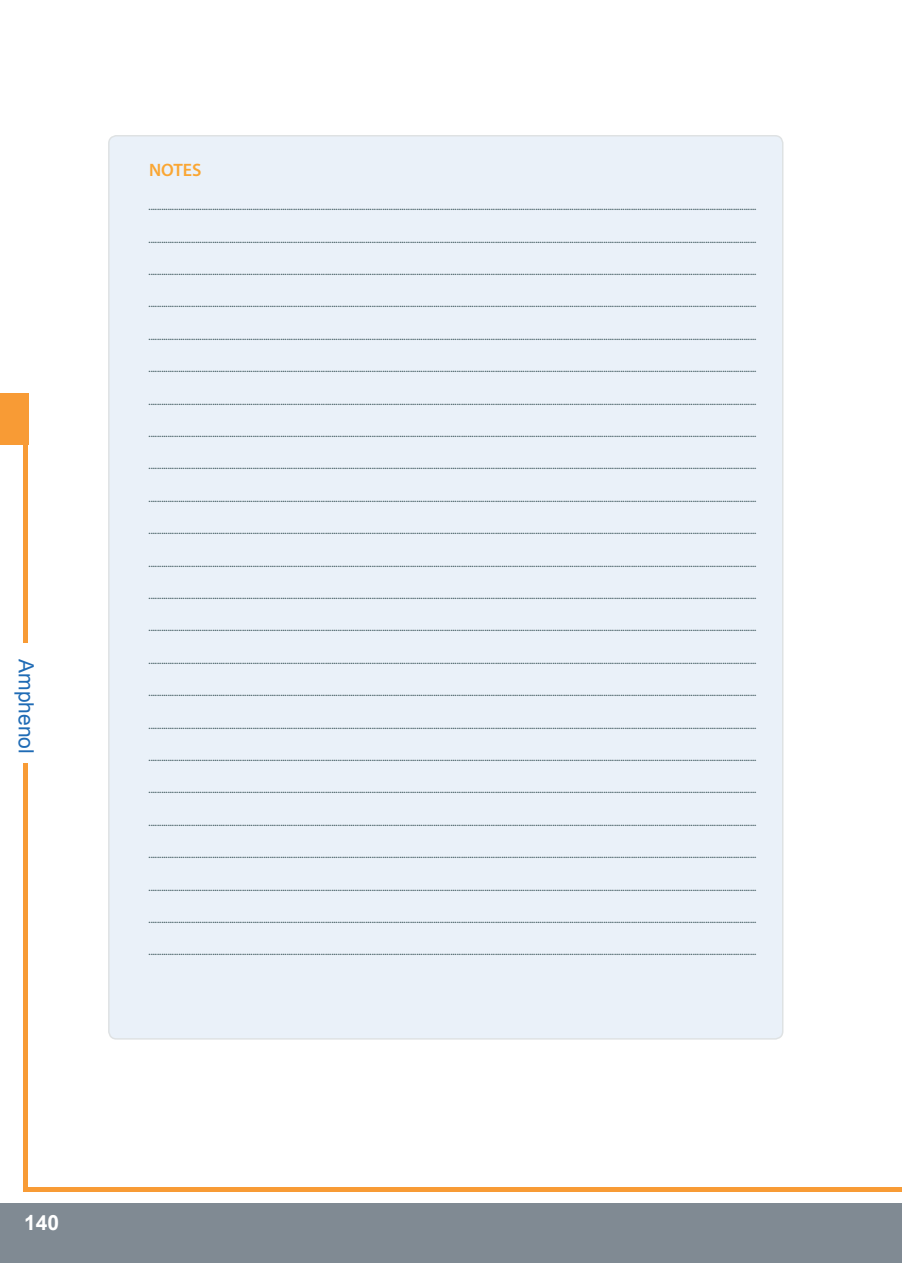
<style>
.page{position:relative;width:902px;height:1263px;background:#fff}
.page>*{position:absolute;margin:0;border:0;box-sizing:border-box;transform-origin:0 0}
.t1{font:21px "Arial";color:#1f6bb5}
.t2{font:700 21px "Arial";color:#fff}
.t3{font:600 18px "Myriad Pro";color:#faa633}
.t4{font:600 9px "Myriad Pro";color:#476065}
</style>
<div class="page">
<div style="left:0;top:394px;width:28px;height:51px;background:#f89b35"></div>
<div style="left:0;top:1204px;width:901px;height:59px;background:#808a93"></div>
<hr style="left:24px;top:1187px;width:877px;height:4px;background:#f89b35">
<hr style="left:24px;top:394px;width:4px;height:797px;background:#f89b35">
<div style="left:11px;top:644px;width:32px;height:119px;background:#fff"></div>
<div style="left:109px;top:136px;width:673px;height:903px;background:#eaf1f9;border-radius:8px"></div>
<h1 class="t1" style="left:40px;top:659px;width:96px;rotate:90deg">Amphenol</h1>
<h2 class="t3" style="left:149px;top:158px;width:54px">NOTES</h2>
<p class="t4" style="left:148px;top:201px;width:609px">..............................................................................................................................................................................................................................................................................................</p>
<p class="t4" style="left:148px;top:234px;width:609px">..............................................................................................................................................................................................................................................................................................</p>
<p class="t4" style="left:148px;top:266px;width:609px">..............................................................................................................................................................................................................................................................................................</p>
<p class="t4" style="left:148px;top:299px;width:609px">..............................................................................................................................................................................................................................................................................................</p>
<p class="t4" style="left:148px;top:331px;width:609px">..............................................................................................................................................................................................................................................................................................</p>
<p class="t4" style="left:148px;top:363px;width:609px">..............................................................................................................................................................................................................................................................................................</p>
<p class="t4" style="left:148px;top:396px;width:609px">..............................................................................................................................................................................................................................................................................................</p>
<p class="t4" style="left:148px;top:428px;width:609px">..............................................................................................................................................................................................................................................................................................</p>
<p class="t4" style="left:148px;top:461px;width:609px">..............................................................................................................................................................................................................................................................................................</p>
<p class="t4" style="left:148px;top:493px;width:609px">..............................................................................................................................................................................................................................................................................................</p>
<p class="t4" style="left:148px;top:525px;width:609px">..............................................................................................................................................................................................................................................................................................</p>
<p class="t4" style="left:148px;top:558px;width:609px">..............................................................................................................................................................................................................................................................................................</p>
<p class="t4" style="left:148px;top:590px;width:609px">..............................................................................................................................................................................................................................................................................................</p>
<p class="t4" style="left:148px;top:623px;width:609px">..............................................................................................................................................................................................................................................................................................</p>
<p class="t4" style="left:148px;top:655px;width:609px">..............................................................................................................................................................................................................................................................................................</p>
<p class="t4" style="left:148px;top:687px;width:609px">..............................................................................................................................................................................................................................................................................................</p>
<p class="t4" style="left:148px;top:720px;width:609px">..............................................................................................................................................................................................................................................................................................</p>
<p class="t4" style="left:148px;top:752px;width:609px">..............................................................................................................................................................................................................................................................................................</p>
<p class="t4" style="left:148px;top:785px;width:609px">..............................................................................................................................................................................................................................................................................................</p>
<p class="t4" style="left:148px;top:817px;width:609px">..............................................................................................................................................................................................................................................................................................</p>
<p class="t4" style="left:148px;top:849px;width:609px">..............................................................................................................................................................................................................................................................................................</p>
<p class="t4" style="left:148px;top:882px;width:609px">..............................................................................................................................................................................................................................................................................................</p>
<p class="t4" style="left:148px;top:914px;width:609px">..............................................................................................................................................................................................................................................................................................</p>
<p class="t4" style="left:148px;top:947px;width:609px">..............................................................................................................................................................................................................................................................................................</p>
<h1 class="t2" style="left:24px;top:1209px;width:37px">140</h1>
</div>
